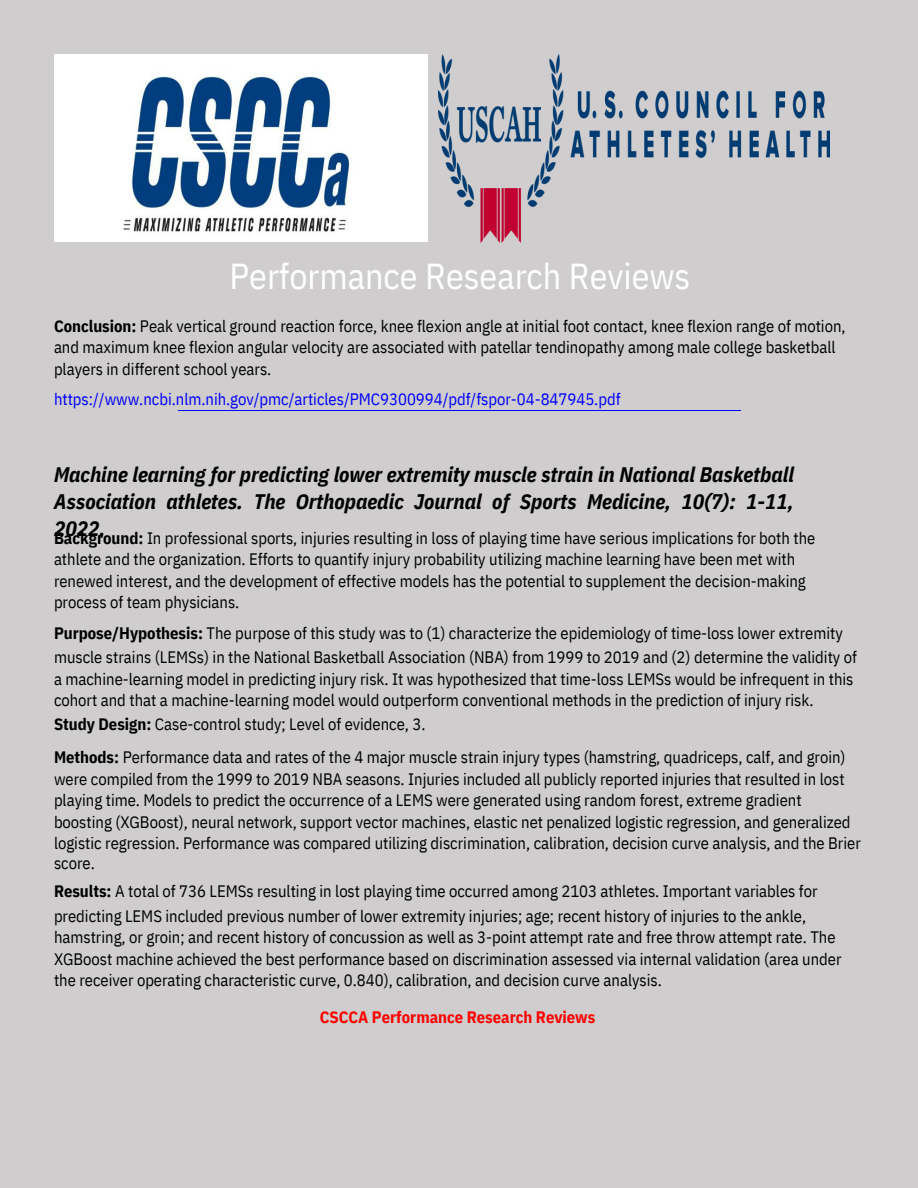
<style>
.page{position:relative;width:918px;height:1188px;background:#cfcdcd}
.page>*{position:absolute;margin:0;border:0;box-sizing:border-box;transform-origin:0 0}
.t1{font:36px "IBM Plex Sans Cond";color:#fff}
.t2{font:italic 700 21px/27px "IBM Plex Sans Cond";color:#000;text-align:justify}
.t3{font:16.5px/21.3px "IBM Plex Sans Cond";color:#000}
.t4{font:16.5px "IBM Plex Sans Cond";color:#00f}
.t5{font:700 16.5px "IBM Plex Sans Cond";color:#f00}
.s1{font-weight:700}
</style>
<div class="page">
<img style="left:54px;top:54px;width:374px;height:188px">
<img style="left:439px;top:54px;width:390px;height:188px">
<hr style="left:178px;top:410px;width:562px;height:1px;background:#00f">
<h1 class="t1" style="left:230px;top:252px;width:462px">Performance Research Reviews</h1>
<p class="t3" style="left:54px;top:315px;width:793px"><span class="s1">Conclusion:</span> Peak vertical ground reaction force, knee flexion angle at initial foot contact, knee flexion range of motion, and maximum knee flexion angular velocity are associated with patellar tendinopathy among male college basketball players in different school years.</p>
<p class="t4" style="left:54px;top:388px;width:568px">https://www.ncbi.nlm.nih.gov/pmc/articles/PMC9300994/pdf/fspor-04-847945.pdf</p>
<p class="t2" style="left:54px;top:460px;width:742px">Machine learning for predicting lower extremity muscle strain in National Basketball Association athletes. The Orthopaedic Journal of Sports Medicine, 10(7): 1-11, 2022.</p>
<p class="t3" style="left:54px;top:527px;width:763px"><span class="s1">Background:</span> In professional sports, injuries resulting in loss of playing time have serious implications for both the athlete and the organization. Efforts to quantify injury probability utilizing machine learning have been met with renewed interest, and the development of effective models has the potential to supplement the decision-making process of team physicians.</p>
<p class="t3" style="left:54px;top:620px;width:805px;line-height:24.8px"><span class="s1">Purpose/Hypothesis:</span> The purpose of this study was to (1) characterize the epidemiology of time-loss lower extremity muscle strains (LEMSs) in the National Basketball Association (NBA) from 1999 to 2019 and (2) determine the validity of</p>
<p class="t3" style="left:54px;top:668px;width:801px">a machine-learning model in predicting injury risk. It was hypothesized that time-loss LEMSs would be infrequent in this cohort and that a machine-learning model would outperform conventional methods in the prediction of injury risk.</p>
<p class="t3" style="left:54px;top:707px;width:793px;line-height:33.8px"><span class="s1">Study Design:</span> Case-control study; Level of evidence, 3.<br><span class="s1">Methods:</span> Performance data and rates of the 4 major muscle strain injury types (hamstring, quadriceps, calf, and groin)</p>
<p class="t3" style="left:54px;top:768px;width:808px">were compiled from the 1999 to 2019 NBA seasons. Injuries included all publicly reported injuries that resulted in lost playing time. Models to predict the occurrence of a LEMS were generated using random forest, extreme gradient boosting (XGBoost), neural network, support vector machines, elastic net penalized logistic regression, and generalized logistic regression. Performance was compared utilizing discrimination, calibration, decision curve analysis, and the Brier score.</p>
<p class="t3" style="left:54px;top:879px;width:765px;line-height:24.8px"><span class="s1">Results:</span> A total of 736 LEMSs resulting in lost playing time occurred among 2103 athletes. Important variables for predicting LEMS included previous number of lower extremity injuries; age; recent history of injuries to the ankle,</p>
<p class="t3" style="left:54px;top:927px;width:789px">hamstring, or groin; and recent history of concussion as well as 3-point attempt rate and free throw attempt rate. The<br>XGBoost machine achieved the best performance based on discrimination assessed via internal validation (area under the receiver operating characteristic curve, 0.840), calibration, and decision curve analysis.</p>
<p class="t5" style="left:320px;top:1006px;width:277px">CSCCA Performance Research Reviews</p>
</div>
